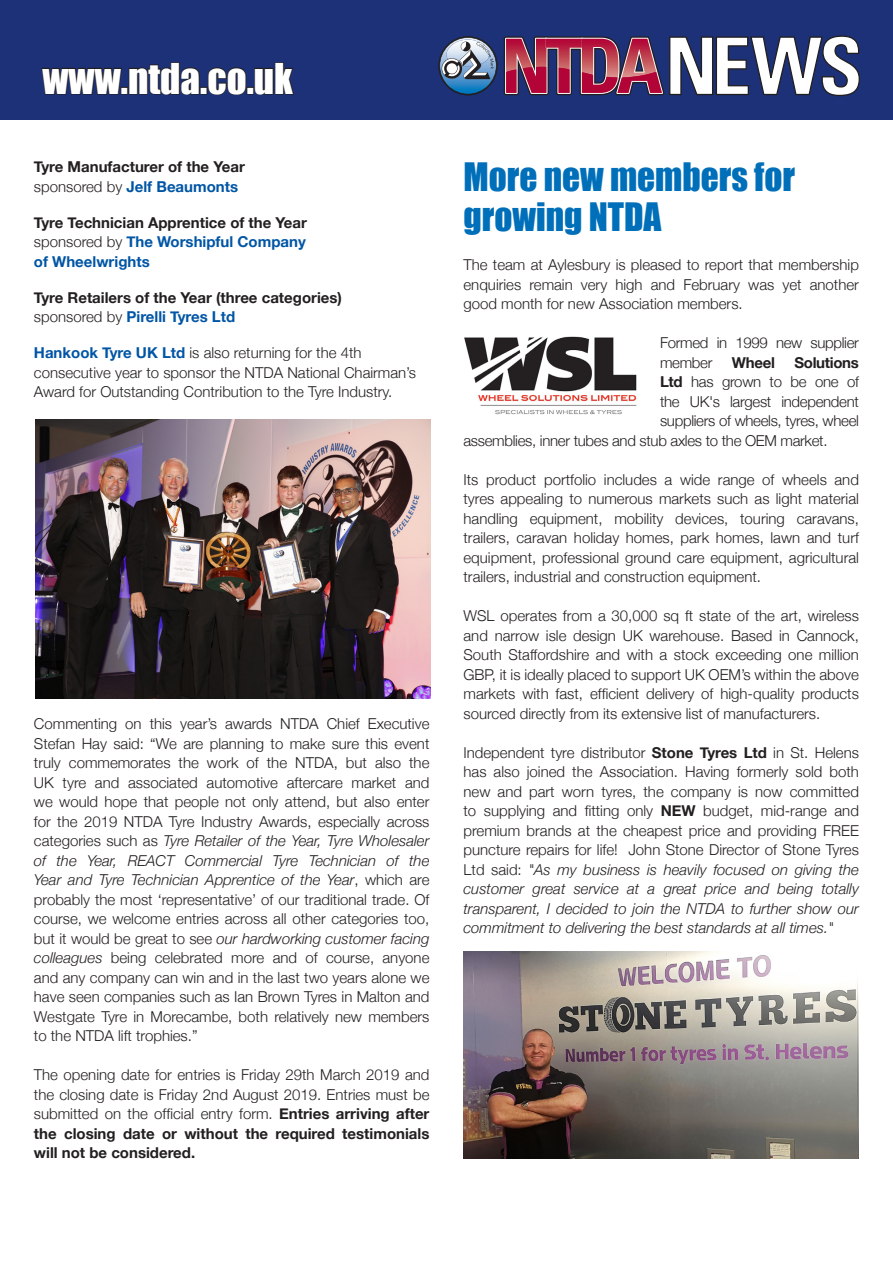
<style>
.page{position:relative;width:893px;height:1263px;background:#fff}
.page>*{position:absolute;margin:0;border:0;box-sizing:border-box;transform-origin:0 0}
.Body_Text{font:39px "Impact";color:#fff}
.Body_Text-2{font:36px/40.5px "Impact";color:#006fba}
.Body_Text-3{font:300 15px/19.5px "Helvetica Neue";color:#231f20;text-align:justify}
.Body_Text-4{font:300 15px/19.5px "Helvetica Neue";letter-spacing:-.02em;color:#231f20}
.Body_Text-5{font:700 15px "Helvetica Neue";color:#231f20}
.Body_Text-6{font:700 15px "Helvetica Neue";color:#0155a5}
.Body_Text-7{font:700 15px "Helvetica Neue";letter-spacing:-.02em;color:#231f20}
.s1{font-weight:300;color:#231f20}
.s2{font-weight:700;color:#0155a5}
.s3{font-style:italic}
.s4{font-weight:700}
</style>
<div class="page">
<div style="left:0;top:0;width:893px;height:119px;background:#1c3177"></div>
<svg style="left:41px;top:62px;width:159px;height:33px"></svg>
<div style="left:200px;top:87px;width:7px;height:8px;border:2px solid #231f20"></div>
<svg style="left:207px;top:67px;width:40px;height:28px"></svg>
<div style="left:247px;top:87px;width:7px;height:8px;border:2px solid #231f20"></div>
<svg style="left:254px;top:62px;width:40px;height:33px"></svg>
<svg style="left:438px;top:36px;width:60px;height:59px"></svg>
<svg style="left:504px;top:35px;width:356px;height:61px"></svg>
<img style="left:463px;top:951px;width:395px;height:207px">
<img style="left:464px;top:336px;width:175px;height:79px">
<img style="left:35px;top:420px;width:395px;height:279px">
<p class="Body_Text" style="left:43px;top:48px;width:252px">www.ntda.co.uk</p>
<p class="Body_Text-5" style="left:34px;top:158px;width:212px">Tyre Manufacturer of the Year</p>
<p class="Body_Text-6" style="left:34px;top:177px;width:206px"><span class="s1">sponsored by</span> Jelf Beaumonts</p>
<p class="Body_Text-5" style="left:34px;top:213px;width:275px">Tyre Technician Apprentice of the Year</p>
<p class="Body_Text-6" style="left:34px;top:233px;width:273px"><span class="s1">sponsored by</span> The Worshipful Company</p>
<p class="Body_Text-6" style="left:34px;top:252px;width:117px">of Wheelwrights</p>
<p class="Body_Text-5" style="left:34px;top:288px;width:310px">Tyre Retailers of the Year (three categories)</p>
<p class="Body_Text-6" style="left:34px;top:308px;width:203px"><span class="s1">sponsored by</span> Pirelli Tyres Ltd</p>
<p class="Body_Text-3" style="left:34px;top:343px;width:384px;text-align:left"><span class="s2">Hankook Tyre UK Ltd</span> is also returning for the 4th consecutive year to sponsor the NTDA National Chairman’s<br>Award for Outstanding Contribution to the Tyre Industry.</p>
<p class="Body_Text-3" style="left:34px;top:714px;width:397px">Commenting on this year’s awards NTDA Chief Executive Stefan Hay said: “We are planning to make sure this event truly commemorates the work of the NTDA, but also the UK tyre and associated automotive aftercare market and we would hope that people not only attend, but also enter for the 2019 NTDA Tyre Industry Awards, especially across categories such as <span class="s3">Tyre Retailer of the Year, Tyre Wholesaler of the Year, REACT Commercial Tyre Technician of the Year and Tyre Technician Apprentice of the Year</span>, which are probably the most ‘representative’ of our traditional trade. Of course, we welcome entries across all other categories too, but it would be great to see <span class="s3">our hardworking customer facing colleagues</span> being celebrated more and of course, anyone and any company can win and in the last two years alone we have seen companies such as Ian Brown Tyres in Malton and Westgate Tyre in Morecambe, both relatively new members to the NTDA lift trophies.”</p>
<p class="Body_Text-3" style="left:34px;top:1065px;width:397px">The opening date for entries is Friday 29th March 2019 and the closing date is Friday 2nd August 2019. Entries must be submitted on the official entry form. <span class="s4">Entries arriving after the closing date or without the required testimonials will not be considered.</span></p>
<p class="Body_Text-2" style="left:463px;top:155px;width:333px">More new members for growing NTDA</p>
<p class="Body_Text-3" style="left:463px;top:255px;width:397px">The team at Aylesbury is pleased to report that membership enquiries remain very high and February was yet another good month for new Association members.</p>
<p class="Body_Text-4" style="left:660px;top:333px;width:200px">Formed in 1999 new supplier member</p>
<p class="Body_Text-5" style="left:732px;top:353px;width:44px">Wheel</p>
<p class="Body_Text-7" style="left:794px;top:353px;width:66px">Solutions</p>
<p class="Body_Text-4" style="left:660px;top:372px;width:200px"><span class="s4">Ltd</span> has grown to be one of</p>
<p class="Body_Text-4" style="left:660px;top:391px;width:200px">the UK's largest independent</p>
<p class="Body_Text-4" style="left:660px;top:411px;width:200px">suppliers of wheels, tyres, wheel</p>
<p class="Body_Text-4" style="left:463px;top:430px;width:366px">assemblies, inner tubes and stub axles to the OEM market.</p>
<p class="Body_Text-3" style="left:463px;top:469px;width:397px">Its product portfolio includes a wide range of wheels and tyres appealing to numerous markets such as light material handling equipment, mobility devices, touring caravans, trailers, caravan holiday homes, park homes, lawn and turf equipment, professional ground care equipment, agricultural trailers, industrial and construction equipment.</p>
<p class="Body_Text-3" style="left:463px;top:606px;width:397px">WSL operates from a 30,000 sq ft state of the art, wireless and narrow isle design UK warehouse. Based in Cannock, South Staffordshire and with a stock exceeding one million GBP, it is ideally placed to support UK OEM’s within the above markets with fast, efficient delivery of high-quality products sourced directly from its extensive list of manufacturers.</p>
<p class="Body_Text-3" style="left:463px;top:742px;width:397px">Independent tyre distributor <span class="s4">Stone Tyres Ltd</span> in St. Helens has also joined the Association. Having formerly sold both new and part worn tyres, the company is now committed to supplying and fitting only <span class="s4">NEW</span> budget, mid-range and premium brands at the cheapest price and providing FREE puncture repairs for life! John Stone Director of Stone Tyres Ltd said: <span class="s3">"As my business is heavily focused on giving the customer great service at a great price and being totally transparent, I decided to join the NTDA to further show our commitment to delivering the best standards at all times."</span></p>
</div>
